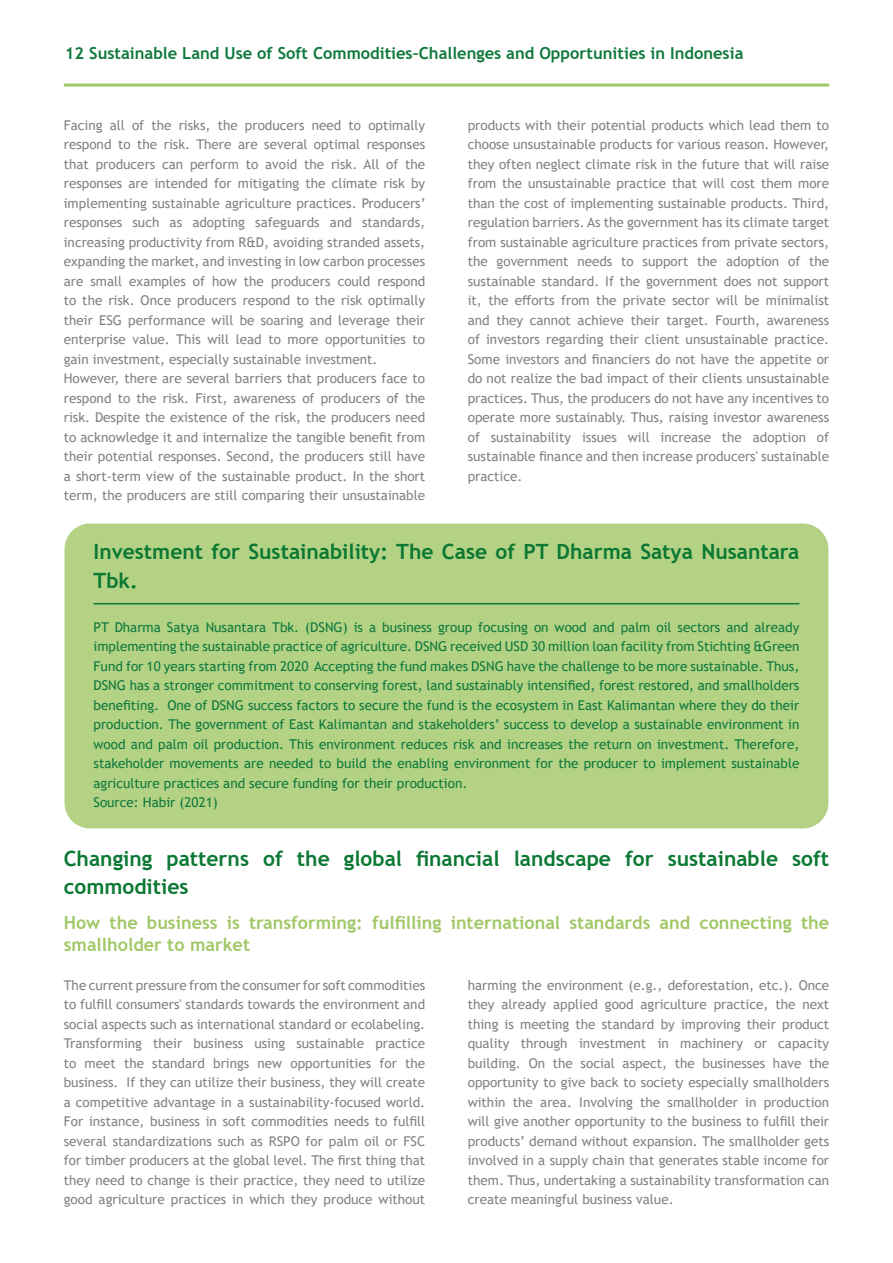
<style>
.page{position:relative;width:893px;height:1263px;background:#fff}
.page>*{position:absolute;margin:0;border:0;box-sizing:border-box;transform-origin:0 0}
.t1{font:700 21px/28.5px "Trebuchet MS";color:#0b7833}
.t2{font:700 18px/21.6px "Trebuchet MS";color:#a1c866}
.t3{font:700 16.5px "Trebuchet MS";color:#0f793d}
.t4{font:13.5px/19.5px "Trebuchet MS";color:#808285;text-align:justify}
.t5{font:13.5px/19.5px "Trebuchet MS";color:#0f793d}
</style>
<div class="page">
<div style="left:65px;top:523px;width:763px;height:305px;background:#b3d284;border-radius:26px"></div>
<hr style="left:94px;top:603px;width:705px;height:1px;background:#0f793d">
<hr style="left:64px;top:84px;width:765px;height:3px;background:#a1c866">
<p class="t3" style="left:65px;top:43px;width:680px">12 Sustainable Land Use of Soft Commodities–Challenges and Opportunities in Indonesia</p>
<p class="t4" style="left:64px;top:115px;width:363px;text-align:left">Facing all of the risks, the producers need to optimally respond to the risk. There are several optimal responses that producers can perform to avoid the risk. All of the responses are intended for mitigating the climate risk by implementing sustainable agriculture practices. Producers’ responses such as adopting safeguards and standards, increasing productivity from R&amp;D, avoiding stranded assets, expanding the market, and investing in low carbon processes are small examples of how the producers could respond to the risk. Once producers respond to the risk optimally their ESG performance will be soaring and leverage their enterprise value. This will lead to more opportunities to gain investment, especially sustainable investment.<br>However, there are several barriers that producers face to respond to the risk. First, awareness of producers of the risk. Despite the existence of the risk, the producers need to acknowledge it and internalize the tangible benefit from their potential responses. Second, the producers still have a short-term view of the sustainable product. In the short term, the producers are still comparing their unsustainable</p>
<p class="t4" style="left:468px;top:115px;width:363px">products with their potential products which lead them to choose unsustainable products for various reason. However, they often neglect climate risk in the future that will raise from the unsustainable practice that will cost them more than the cost of implementing sustainable products. Third, regulation barriers. As the government has its climate target from sustainable agriculture practices from private sectors, the government needs to support the adoption of the sustainable standard. If the government does not support it, the efforts from the private sector will be minimalist and they cannot achieve their target. Fourth, awareness of investors regarding their client unsustainable practice.<br>Some investors and financiers do not have the appetite or do not realize the bad impact of their clients unsustainable practices. Thus, the producers do not have any incentives to operate more sustainably. Thus, raising investor awareness of sustainability issues will increase the adoption of sustainable finance and then increase producers' sustainable practice.</p>
<h1 class="t1" style="left:94px;top:538px;width:707px">Investment for Sustainability: The Case of PT Dharma Satya Nusantara<br>Tbk.</h1>
<p class="t5" style="left:94px;top:617px;width:707px">PT Dharma Satya Nusantara Tbk. (DSNG) is a business group focusing on wood and palm oil sectors and already implementing the sustainable practice of agriculture. DSNG received USD 30 million loan facility from Stichting &amp;Green Fund for 10 years starting from 2020 Accepting the fund makes DSNG have the challenge to be more sustainable. Thus, DSNG has a stronger commitment to conserving forest, land sustainably intensified, forest restored, and smallholders benefiting. One of DSNG success factors to secure the fund is the ecosystem in East Kalimantan where they do their production. The government of East Kalimantan and stakeholders’ success to develop a sustainable environment in wood and palm oil production. This environment reduces risk and increases the return on investment. Therefore, stakeholder movements are needed to build the enabling environment for the producer to implement sustainable agriculture practices and secure funding for their production.<br>Source: Habir (2021)</p>
<h1 class="t1" style="left:64px;top:844px;width:767px">Changing patterns of the global financial landscape for sustainable soft commodities</h1>
<h2 class="t2" style="left:64px;top:912px;width:767px">How the business is transforming: fulfilling international standards and connecting the smallholder to market</h2>
<p class="t4" style="left:64px;top:975px;width:363px">The current pressure from the consumer for soft commodities to fulfill consumers' standards towards the environment and social aspects such as international standard or ecolabeling.<br>Transforming their business using sustainable practice to meet the standard brings new opportunities for the business. If they can utilize their business, they will create a competitive advantage in a sustainability-focused world.<br>For instance, business in soft commodities needs to fulfill several standardizations such as RSPO for palm oil or FSC for timber producers at the global level. The first thing that they need to change is their practice, they need to utilize good agriculture practices in which they produce without</p>
<p class="t4" style="left:468px;top:975px;width:363px">harming the environment (e.g., deforestation, etc.). Once they already applied good agriculture practice, the next thing is meeting the standard by improving their product quality through investment in machinery or capacity building. On the social aspect, the businesses have the opportunity to give back to society especially smallholders within the area. Involving the smallholder in production will give another opportunity to the business to fulfill their products’ demand without expansion. The smallholder gets involved in a supply chain that generates stable income for them. Thus, undertaking a sustainability transformation can create meaningful business value.</p>
</div>
